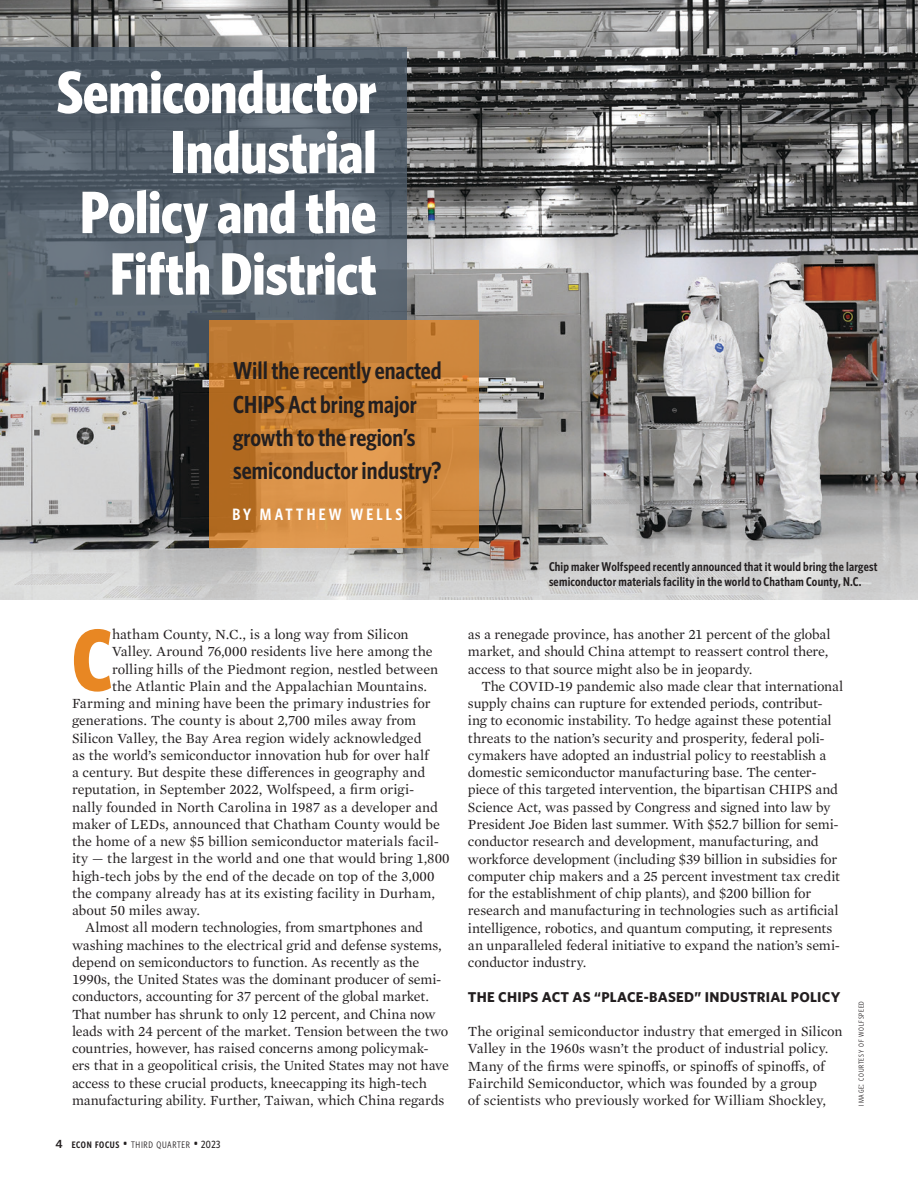
<style>
.page{position:relative;width:918px;height:1188px;background:#fff}
.page>*{position:absolute;margin:0;border:0;box-sizing:border-box;transform-origin:0 0}
.t1{font:700 88.35px "Whitney Condensed";color:#e88723}
.t2{font:700 60px/60.4px "Whitney Condensed";letter-spacing:-.005em;color:#fff;text-align:right}
.t3{font:600 24.75px/33.3px "Whitney Condensed";color:#231f20}
.t4{font:600 16.5px "Whitney Condensed";letter-spacing:.19em;color:#fff}
.t5{font:14.25px/17.2px "Mercury Text G1";letter-spacing:-.01em;color:#231f20}
.t6{font:700 14.25px "Whitney";letter-spacing:.015em;color:#231f20}
.t7{font:600 12.75px/15px "Whitney Condensed";letter-spacing:.015em;color:#231f20}
.t8{font:9.45px "Whitney Condensed";letter-spacing:.07em;color:#231f20}
.t9{font:7.35px "Whitney Condensed";letter-spacing:.1em;color:#231f20}
.s1{font-family:"Whitney";font-weight:600;font-size:12px}
.s2{font-weight:600}
.s3{font-size:13.5px}
.s4{font-weight:500;font-size:10.5px}
.s5{font-size:10.5px}
</style>
<div class="page">
<img style="left:0;top:0;width:918px;height:600px">
<svg style="left:0;top:48px;width:407px;height:315px;background:#56626d"></svg>
<svg style="left:209px;top:320px;width:270px;height:228px;background:#c98238"></svg>
<h2 class="t2" style="left:57px;top:59px;width:321px">Semiconductor<br>Industrial<br>Policy and the<br>Fifth District</h2>
<h3 class="t3" style="left:233px;top:353px;width:210px">Will the recently enacted<br>CHIPS Act bring major growth to the region’s semiconductor industry?</h3>
<p class="t4" style="left:232px;top:503px;width:171px">BY MATTHEW WELLS</p>
<h1 class="t1" style="left:72px;top:601px;width:42px">C</h1>
<p class="t5" style="left:112px;top:625px;width:298px">hatham County, N.C., is a long way from Silicon</p>
<p class="t5" style="left:112px;top:642px;width:322px">Valley. Around 76,000 residents live here among the</p>
<p class="t5" style="left:112px;top:659px;width:328px">rolling hills of the Piedmont region, nestled between</p>
<p class="t5" style="left:112px;top:677px;width:317px">the Atlantic Plain and the Appalachian Mountains.</p>
<p class="t5" style="left:72px;top:694px;width:360px">Farming and mining have been the primary industries for</p>
<p class="t5" style="left:72px;top:711px;width:346px">generations. The county is about 2,700 miles away from</p>
<p class="t5" style="left:72px;top:728px;width:351px">Silicon Valley, the Bay Area region widely acknowledged</p>
<p class="t5" style="left:72px;top:746px;width:358px">as the world’s semiconductor innovation hub for over half</p>
<p class="t5" style="left:72px;top:763px;width:355px">a century. But despite these differences in geography and</p>
<p class="t5" style="left:72px;top:780px;width:344px">reputation, in September 2022, Wolfspeed, a firm origi-</p>
<p class="t5" style="left:72px;top:797px;width:368px">nally founded in North Carolina in 1987 as a developer and</p>
<p class="t5" style="left:72px;top:815px;width:370px">maker of LEDs, announced that Chatham County would be</p>
<p class="t5" style="left:72px;top:832px;width:369px">the home of a new $5 billion semiconductor materials facil-</p>
<p class="t5" style="left:72px;top:849px;width:379px">ity — the largest in the world and one that would bring 1,800</p>
<p class="t5" style="left:72px;top:866px;width:364px">high-tech jobs by the end of the decade on top of the 3,000</p>
<p class="t5" style="left:72px;top:884px;width:365px">the company already has at its existing facility in Durham,</p>
<p class="t5" style="left:72px;top:901px;width:130px">about 50 miles away.</p>
<p class="t5" style="left:85px;top:918px;width:339px">Almost all modern technologies, from smartphones and</p>
<p class="t5" style="left:72px;top:936px;width:371px">washing machines to the electrical grid and defense systems,</p>
<p class="t5" style="left:72px;top:953px;width:349px">depend on semiconductors to function. As recently as the</p>
<p class="t5" style="left:72px;top:970px;width:371px">1990s, the United States was the dominant producer of semi-</p>
<p class="t5" style="left:72px;top:987px;width:359px">conductors, accounting for 37 percent of the global market.</p>
<p class="t5" style="left:72px;top:1005px;width:365px">That number has shrunk to only 12 percent, and China now</p>
<p class="t5" style="left:72px;top:1022px;width:378px">leads with 24 percent of the market. Tension between the two</p>
<p class="t5" style="left:72px;top:1039px;width:358px">countries, however, has raised concerns among policymak-</p>
<p class="t5" style="left:72px;top:1056px;width:378px">ers that in a geopolitical crisis, the United States may not have</p>
<p class="t5" style="left:72px;top:1074px;width:356px">access to these crucial products, kneecapping its high-tech</p>
<p class="t5" style="left:72px;top:1091px;width:374px">manufacturing ability. Further, Taiwan, which China regards</p>
<p class="t8" style="left:56px;top:1139px;width:166px"><span class="s1">4</span> <span class="s2">ECON FOCUS</span> <span class="s3">•</span> THIRD QUARTER <span class="s3">•</span> <span class="s4">2023</span></p>
<p class="t7" style="left:549px;top:559px;width:330px">Chip maker Wolfspeed recently announced that it would bring the largest semiconductor materials facility in the world to Chatham County, N.C.</p>
<p class="t5" style="left:468px;top:625px;width:364px">as a renegade province, has another 21 percent of the global market, and should China attempt to reassert control there, access to that source might also be in jeopardy.</p>
<p class="t5" style="left:468px;top:677px;width:377px;text-indent:13px">The COVID-19 pandemic also made clear that international supply chains can rupture for extended periods, contribut&shy;ing to economic instability. To hedge against these potential threats to the nation’s security and prosperity, federal poli&shy;cymakers have adopted an industrial policy to reestablish a domestic semiconductor manufacturing base. The center&shy;piece of this targeted intervention, the bipartisan CHIPS and Science Act, was passed by Congress and signed into law by President Joe Biden last summer. With $52.7 billion for semi&shy;conductor research and development, manufacturing, and workforce development (including $39 billion in subsidies for computer chip makers and a 25 percent investment tax credit for the establishment of chip plants), and $200 billion for research and manufacturing in technologies such as artificial intelligence, robotics, and quantum computing, it represents an unparalleled federal initiative to expand the nation’s semi&shy;conductor industry.</p>
<p class="t6" style="left:468px;top:987px;width:374px">THE CHIPS ACT AS “PLACE-BASED” INDUSTRIAL POLICY</p>
<p class="t5" style="left:468px;top:1022px;width:376px">The original semiconductor industry that emerged in Silicon Valley in the 1960s wasn’t the product of industrial policy.<br>Many of the firms were spinoffs, or spinoffs of spinoffs, of Fairchild Semiconductor, which was founded by a group<br>of scientists who previously worked for William Shockley,</p>
<p class="t9" style="left:857px;top:1106px;width:106px;rotate:-90deg">IMAGE<span class="s5">:</span> COURTESY OF WOLFSPEED</p>
</div>
